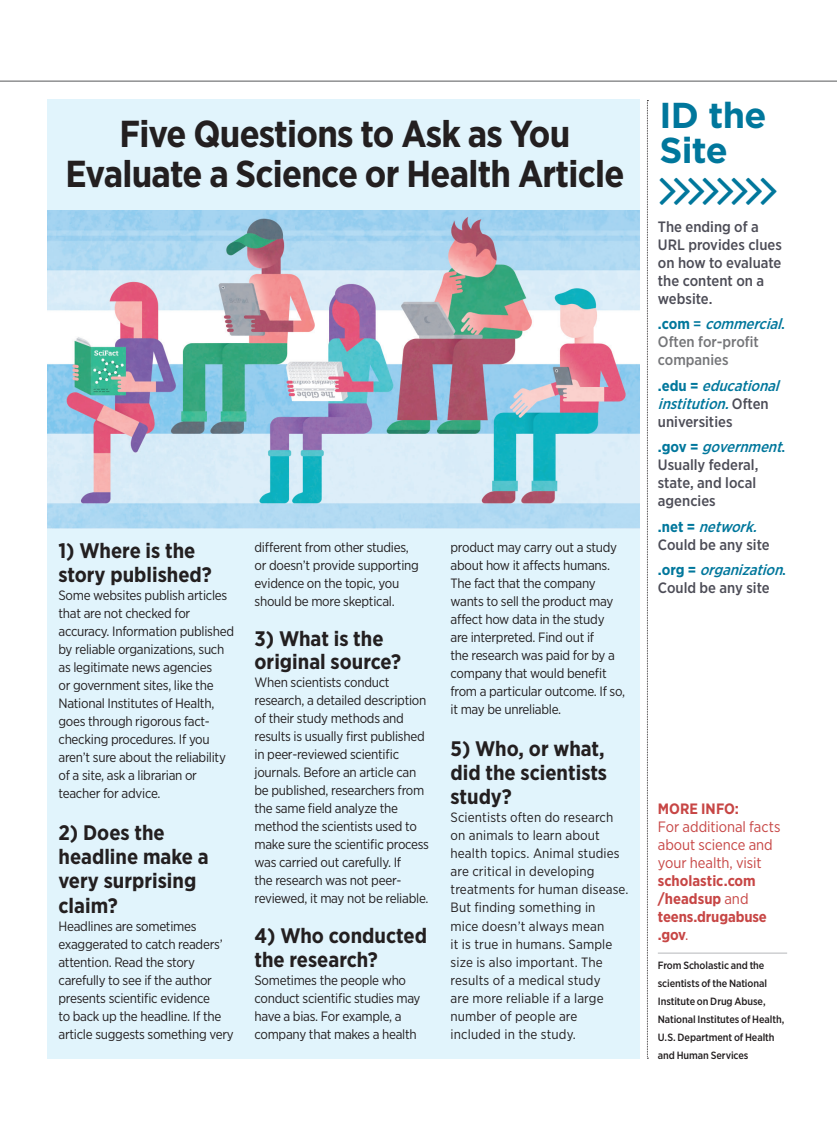
<style>
.page{position:relative;width:837px;height:1121px;background:#fff}
.page>*{position:absolute;margin:0;border:0;box-sizing:border-box;transform-origin:0 0}
.t1{font:700 37.5px/40.5px "Gotham Narrow";letter-spacing:-.02em;color:#231f20;text-align:center}
.t2{font:700 36px/34.5px "Gotham";letter-spacing:-.02em;color:#00779c}
.t3{font:700 21px/24px "Gotham Narrow";color:#231f20}
.t4{font:500 15px/18px "Gotham Narrow";color:#4d4d57}
.t5{font:15px/18px "Gotham Narrow";letter-spacing:-.005em;color:#c74645}
.t6{font:italic 500 15px/18px "Gotham Narrow";color:#00779c}
.t7{font:500 15px/18px "Gotham Narrow";color:#757679}
.t8{font:13.5px/18px "Gotham Narrow";letter-spacing:-.02em;color:#231f20}
.t9{font:13.5px/18px "Gotham Narrow";letter-spacing:.01em;color:#231f20}
.t10{font:500 10.5px/18px "Gotham Narrow";letter-spacing:-.005em;color:#231f20}
.s1{font-weight:700;color:#00779c}
.s2{color:#00779c}
.s3{font-style:italic;color:#00779c}
.s4{font-weight:700;font-style:normal}
.s5{font-style:normal;color:#4d4d57}
.s6{font-weight:700}
</style>
<div class="page">
<div style="left:48px;top:108px;width:592px;height:950px;background:#e1f4fc"></div>
<div style="left:48px;top:99px;width:592px;height:193px;background:#e1f4fc"></div>
<hr style="left:0;top:81px;width:837px;height:1px;background:#57585a">
<hr style="left:658px;top:952px;width:129px;height:1px;background:#b6b7bb">
<svg style="left:647px;top:100px;width:1px;height:958px"></svg>
<img style="left:48px;top:210px;width:592px;height:318px">
<h2 class="t1" style="left:65px;top:113px;width:561px">Five Questions to Ask as You<br>Evaluate a Science or Health Article</h2>
<h3 class="t3" style="left:58px;top:539px;width:155px">1) Where is the story published?</h3>
<p class="t8" style="left:58px;top:586px;width:177px">Some websites publish articles that are not checked for accuracy. Information published by reliable organizations, such as legitimate news agencies<br>or government sites, like the<br>National Institutes of Health, goes through rigorous fact&shy;checking procedures. If you aren’t sure about the reliability of a site, ask a librarian or teacher for advice.</p>
<h3 class="t3" style="left:58px;top:821px;width:152px">2) Does the headline make a very surprising claim?</h3>
<p class="t8" style="left:58px;top:916px;width:177px">Headlines are sometimes exaggerated to catch readers’ attention. Read the story carefully to see if the author presents scientific evidence<br>to back up the headline. If the article suggests something very</p>
<p class="t8" style="left:255px;top:538px;width:166px">different from other studies, or doesn’t provide supporting evidence on the topic, you should be more skeptical.</p>
<h3 class="t3" style="left:255px;top:627px;width:148px;line-height:23.2px">3) What is the original source?</h3>
<p class="t8" style="left:255px;top:673px;width:176px">When scientists conduct research, a detailed description of their study methods and results is usually first published in peer-reviewed scientific journals. Before an article can be published, researchers from the same field analyze the method the scientists used to make sure the scientific process was carried out carefully. If<br>the research was not peer&shy;reviewed, it may not be reliable.</p>
<h3 class="t3" style="left:255px;top:924px;width:174px;line-height:23.2px">4) Who conducted the research?</h3>
<p class="t8" style="left:255px;top:970px;width:168px">Sometimes the people who conduct scientific studies may have a bias. For example, a company that makes a health</p>
<p class="t8" style="left:451px;top:538px;width:176px">product may carry out a study about how it affects humans.<br>The fact that the company wants to sell the product may affect how data in the study are interpreted. Find out if<br>the research was paid for by a company that would benefit from a particular outcome. If so, it may be unreliable.</p>
<h3 class="t3" style="left:451px;top:737px;width:158px;text-align:justify">5) Who, or what, did the scientists study?</h3>
<p class="t9" style="left:451px;top:808px;width:180px">Scientists often do research on animals to learn about health topics. Animal studies are critical in developing treatments for human disease.<br>But finding something in<br>mice doesn’t always mean<br>it is true in humans. Sample size is also important. The results of a medical study<br>are more reliable if a large number of people are included in the study.</p>
<h2 class="t2" style="left:659px;top:98px;width:109px">ID the<br>Site</h2>
<p class="t4" style="left:658px;top:217px;width:126px">The ending of a<br>URL provides clues on how to evaluate the content on a website.</p>
<p class="t7" style="left:658px;top:315px;width:130px"><span class="s1">. c o m</span> <span class="s2">=</span> <span class="s3">commercial</span><span class="s2">.<br></span>Often for-profit companies</p>
<p class="t6" style="left:658px;top:376px;width:128px"><span class="s4">. e d u =</span> educational institution.<span class="s5">O f t e n universities</span></p>
<p class="t4" style="left:658px;top:438px;width:130px"><span class="s1">. g o v =</span> <span class="s3">government</span><span class="s2">.<br></span>Usually federal, state, and local agencies</p>
<p class="t4" style="left:658px;top:517px;width:113px"><span class="s1">. n e t =</span> <span class="s3">network.<br></span>Could be any site</p>
<p class="t4" style="left:658px;top:560px;width:131px"><span class="s1">. o r g =</span> <span class="s3">organization</span><span class="s2">.<br></span>Could be any site</p>
<p class="t5" style="left:658px;top:799px;width:124px"><span class="s6">MORE INFO:<br></span>For additional facts about science and your health, visit <span class="s6">scholastic.com /headsup</span> and <span class="s6">teens.drugabuse .gov</span>.</p>
<p class="t10" style="left:658px;top:955px;width:128px">From Scholastic and the scientists of the National<br>Institute on Drug Abuse,<br>National Institutes of Health,<br>U.S. Department of Health and Human Services</p>
</div>
